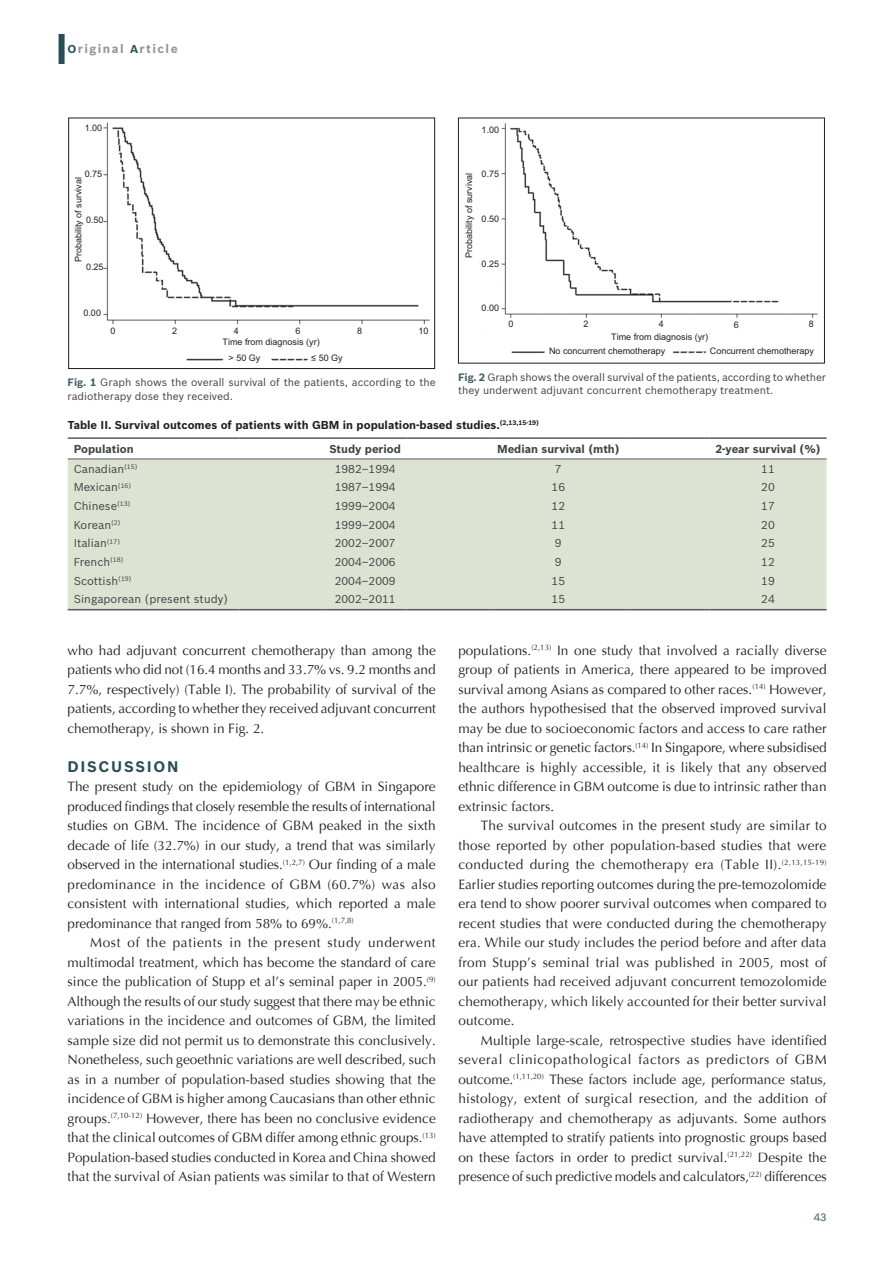
<style>
.page{position:relative;width:894px;height:1263px;background:#fff}
.page>*{position:absolute;margin:0;border:0;box-sizing:border-box;transform-origin:0 0}
.t1{font:700 15px "Bosch Sans";letter-spacing:.11em;color:#284f56}
.TX{font:13.5px/19.5px "Optima";letter-spacing:.005em;color:#231f20;text-align:justify}
.TXFL{font:13.5px/19.5px "Optima";color:#231f20;text-align:justify}
.t2{font:700 12px "Bosch Sans";letter-spacing:.12em;color:#939598}
.TB{font:11.25px "Bosch Sans";color:#414243}
.TT{font:700 11.25px "Bosch Sans";color:#231f20}
.TCH{font:700 11.25px "Bosch Sans";color:#414243}
.TBL{font:11.25px "Bosch Sans";color:#414243}
.FGC{font:10.5px/13.5px "Bosch Sans";color:#414243}
.FOLIO{font:500 10.5px "Bosch Sans";color:#4f676d}
.t3{font:9px "Arial";color:#231f20}
.s1{font-size:11.25px;color:#284f56}
.s2{font-weight:700;color:#425d64}
</style>
<div class="page">
<div style="left:58px;top:34px;width:7px;height:30px;background:#284f56"></div>
<img style="left:103px;top:122px;width:327px;height:239px">
<div style="left:68px;top:118px;width:366px;height:251px;border:1px solid #231f20"></div>
<img style="left:501px;top:123px;width:317px;height:231px">
<div style="left:504px;top:319px;width:310px;height:21px;background:#fff"></div>
<div style="left:68px;top:459px;width:758px;height:150px;background:#dce3d3"></div>
<hr style="left:68px;top:609px;width:171px;height:1px;background:#5a5a5d">
<hr style="left:239px;top:609px;width:84px;height:1px;background:#5a5a5d">
<hr style="left:323px;top:609px;width:84px;height:1px;background:#5a5a5d">
<hr style="left:407px;top:609px;width:83px;height:1px;background:#5a5a5d">
<hr style="left:490px;top:609px;width:135px;height:1px;background:#5a5a5d">
<hr style="left:625px;top:609px;width:84px;height:1px;background:#5a5a5d">
<hr style="left:709px;top:609px;width:117px;height:1px;background:#5a5a5d">
<hr style="left:68px;top:458px;width:171px;height:1px;background:#5a5a5d">
<hr style="left:239px;top:458px;width:84px;height:1px;background:#5a5a5d">
<hr style="left:323px;top:458px;width:84px;height:1px;background:#5a5a5d">
<hr style="left:407px;top:458px;width:83px;height:1px;background:#5a5a5d">
<hr style="left:490px;top:458px;width:135px;height:1px;background:#5a5a5d">
<hr style="left:625px;top:458px;width:84px;height:1px;background:#5a5a5d">
<hr style="left:709px;top:458px;width:117px;height:1px;background:#5a5a5d">
<hr style="left:68px;top:437px;width:171px;height:2px;background:#5a5a5d">
<hr style="left:239px;top:437px;width:84px;height:2px;background:#5a5a5d">
<hr style="left:323px;top:437px;width:84px;height:2px;background:#5a5a5d">
<hr style="left:407px;top:437px;width:83px;height:2px;background:#5a5a5d">
<hr style="left:490px;top:437px;width:135px;height:2px;background:#5a5a5d">
<hr style="left:625px;top:437px;width:84px;height:2px;background:#5a5a5d">
<hr style="left:709px;top:437px;width:117px;height:2px;background:#5a5a5d">
<p class="t2" style="left:68px;top:42px;width:112px"><span class="s1">O</span>riginal <span class="s1">A</span>rticle</p>
<p class="t3" style="left:85px;top:121px;width:19px">1.00</p>
<p class="t3" style="left:85px;top:168px;width:19px">0.75</p>
<p class="t3" style="left:72px;top:262px;width:87px;rotate:-90deg">Probability of survival</p>
<p class="t3" style="left:86px;top:214px;width:19px">0.50</p>
<p class="t3" style="left:86px;top:261px;width:19px">0.25</p>
<p class="t3" style="left:83px;top:307px;width:19px">0.00</p>
<p class="t3" style="left:110px;top:324px;width:7px">0</p>
<p class="t3" style="left:172px;top:324px;width:7px">2</p>
<p class="t3" style="left:234px;top:324px;width:7px">4</p>
<p class="t3" style="left:295px;top:324px;width:7px">6</p>
<p class="t3" style="left:357px;top:324px;width:7px">8</p>
<p class="t3" style="left:418px;top:324px;width:12px">10</p>
<p class="t3" style="left:222px;top:336px;width:99px">Time from diagnosis (yr)</p>
<p class="t3" style="left:228px;top:352px;width:33px">&gt; 50 Gy</p>
<p class="t3" style="left:311px;top:352px;width:33px">≤ 50 Gy</p>
<p class="FGC" style="left:68px;top:375px;width:369px"><span class="s2">Fig. 1</span> Graph shows the overall survival of the patients, according to the radiotherapy dose they received.</p>
<p class="t3" style="left:463px;top:258px;width:87px;rotate:-90deg">Probability of survival</p>
<p class="t3" style="left:481px;top:124px;width:19px">1.00</p>
<p class="t3" style="left:481px;top:168px;width:19px">0.75</p>
<p class="t3" style="left:481px;top:213px;width:19px">0.50</p>
<p class="t3" style="left:481px;top:257px;width:19px">0.25</p>
<p class="t3" style="left:481px;top:302px;width:19px">0.00</p>
<p class="t3" style="left:508px;top:318px;width:7px">0</p>
<p class="t3" style="left:583px;top:318px;width:7px">2</p>
<p class="t3" style="left:658px;top:318px;width:7px">4</p>
<p class="t3" style="left:733px;top:319px;width:7px">6</p>
<p class="t3" style="left:808px;top:318px;width:7px">8</p>
<p class="t3" style="left:549px;top:344px;width:118px">No concurrent chemotherapy</p>
<p class="t3" style="left:709px;top:345px;width:106px">Concurrent chemotherapy</p>
<p class="t3" style="left:611px;top:331px;width:99px">Time from diagnosis (yr)</p>
<p class="FGC" style="left:458px;top:370px;width:369px"><span class="s2">Fig. 2</span> Graph shows the overall survival of the patients, according to whether they underwent adjuvant concurrent chemotherapy treatment.</p>
<p class="TT" style="left:68px;top:418px;width:472px">Table II. Survival outcomes of patients with GBM in population‑based studies.<sup>(2,13,15‑19)</sup></p>
<p class="TCH" style="left:74px;top:442px;width:61px">Population</p>
<p class="TCH" style="left:329px;top:442px;width:73px">Study period</p>
<p class="TCH" style="left:497px;top:442px;width:124px">Median survival (mth)</p>
<p class="TCH" style="left:715px;top:442px;width:107px">2‑year survival (%)</p>
<p class="TB" style="left:74px;top:462px;width:65px">Canadian<sup>(15)</sup></p>
<p class="TB" style="left:334px;top:462px;width:62px">1982–1994</p>
<p class="TB" style="left:554px;top:462px;width:8px">7</p>
<p class="TB" style="left:761px;top:462px;width:15px">11</p>
<p class="TB" style="left:74px;top:480px;width:59px">Mexican<sup>(16)</sup></p>
<p class="TB" style="left:334px;top:480px;width:62px">1987–1994</p>
<p class="TB" style="left:551px;top:480px;width:15px">16</p>
<p class="TB" style="left:761px;top:480px;width:15px">20</p>
<p class="TB" style="left:74px;top:499px;width:58px">Chinese<sup>(13)</sup></p>
<p class="TB" style="left:334px;top:499px;width:62px">1999–2004</p>
<p class="TB" style="left:551px;top:499px;width:15px">12</p>
<p class="TB" style="left:761px;top:499px;width:15px">17</p>
<p class="TB" style="left:74px;top:517px;width:48px">Korean<sup>(2)</sup></p>
<p class="TB" style="left:334px;top:517px;width:62px">1999–2004</p>
<p class="TB" style="left:551px;top:517px;width:15px">11</p>
<p class="TB" style="left:761px;top:517px;width:15px">20</p>
<p class="TB" style="left:74px;top:536px;width:48px">Italian<sup>(17)</sup></p>
<p class="TB" style="left:334px;top:536px;width:62px">2002–2007</p>
<p class="TB" style="left:554px;top:536px;width:8px">9</p>
<p class="TB" style="left:761px;top:536px;width:15px">25</p>
<p class="TB" style="left:74px;top:555px;width:51px">French<sup>(18)</sup></p>
<p class="TB" style="left:334px;top:555px;width:62px">2004–2006</p>
<p class="TB" style="left:554px;top:555px;width:8px">9</p>
<p class="TB" style="left:761px;top:555px;width:15px">12</p>
<p class="TB" style="left:74px;top:573px;width:59px">Scottish<sup>(19)</sup></p>
<p class="TB" style="left:334px;top:573px;width:62px">2004–2009</p>
<p class="TB" style="left:551px;top:573px;width:15px">15</p>
<p class="TB" style="left:761px;top:573px;width:15px">19</p>
<p class="TBL" style="left:74px;top:592px;width:156px">Singaporean (present study)</p>
<p class="TBL" style="left:334px;top:592px;width:62px">2002–2011</p>
<p class="TBL" style="left:551px;top:592px;width:15px">15</p>
<p class="TBL" style="left:761px;top:592px;width:15px">24</p>
<p class="TX" style="left:68px;top:640px;width:369px">who had adjuvant concurrent chemotherapy than among the patients who did not (16.4 months and 33.7% vs. 9.2 months and 7.7%, respectively) (Table I). The probability of survival of the patients, according to whether they received adjuvant concurrent chemotherapy, is shown in Fig. 2.</p>
<h1 class="t1" style="left:68px;top:757px;width:112px">DISCUSSION</h1>
<p class="TXFL" style="left:68px;top:777px;width:369px">The present study on the epidemiology of GBM in Singapore produced findings that closely resemble the results of international studies on GBM. The incidence of GBM peaked in the sixth decade of life (32.7%) in our study, a trend that was similarly observed in the international studies.<sup>(1,2,7)</sup> Our finding of a male predominance in the incidence of GBM (60.7%) was also consistent with international studies, which reported a male predominance that ranged from 58% to 69%.<sup>(1,7,8)</sup></p>
<p class="TX" style="left:68px;top:933px;width:369px;text-indent:22px">Most of the patients in the present study underwent multimodal treatment, which has become the standard of care since the publication of Stupp et al’s seminal paper in 2005.<sup>(9)<br></sup>Although the results of our study suggest that there may be ethnic variations in the incidence and outcomes of GBM, the limited sample size did not permit us to demonstrate this conclusively.<br>Nonetheless, such geoethnic variations are well described, such as in a number of population-based studies showing that the incidence of GBM is higher among Caucasians than other ethnic groups.<sup>(7,10-12)</sup> However, there has been no conclusive evidence that the clinical outcomes of GBM differ among ethnic groups.<sup>(13)<br></sup>Population-based studies conducted in Korea and China showed that the survival of Asian patients was similar to that of Western</p>
<p class="TX" style="left:458px;top:640px;width:369px">populations.<sup>(2,13)</sup> In one study that involved a racially diverse group of patients in America, there appeared to be improved survival among Asians as compared to other races.<sup>(14)</sup> However, the authors hypothesised that the observed improved survival may be due to socioeconomic factors and access to care rather than intrinsic or genetic factors.<sup>(14)</sup> In Singapore, where subsidised healthcare is highly accessible, it is likely that any observed ethnic difference in GBM outcome is due to intrinsic rather than extrinsic factors.</p>
<p class="TX" style="left:458px;top:816px;width:369px;text-indent:22px">The survival outcomes in the present study are similar to those reported by other population-based studies that were conducted during the chemotherapy era (Table II).<sup>(2,13,15-19)<br></sup>Earlier studies reporting outcomes during the pre-temozolomide era tend to show poorer survival outcomes when compared to recent studies that were conducted during the chemotherapy era. While our study includes the period before and after data from Stupp’s seminal trial was published in 2005, most of our patients had received adjuvant concurrent temozolomide chemotherapy, which likely accounted for their better survival outcome.</p>
<p class="TX" style="left:458px;top:1030px;width:369px;text-indent:22px">Multiple large-scale, retrospective studies have identified several clinicopathological factors as predictors of GBM outcome.<sup>(1,11,20)</sup> These factors include age, performance status, histology, extent of surgical resection, and the addition of radiotherapy and chemotherapy as adjuvants. Some authors have attempted to stratify patients into prognostic groups based on these factors in order to predict survival.<sup>(21,22)</sup> Despite the presence of such predictive models and calculators,<sup>(22)</sup> differences</p>
<p class="FOLIO" style="left:813px;top:1211px;width:14px">43</p>
</div>
